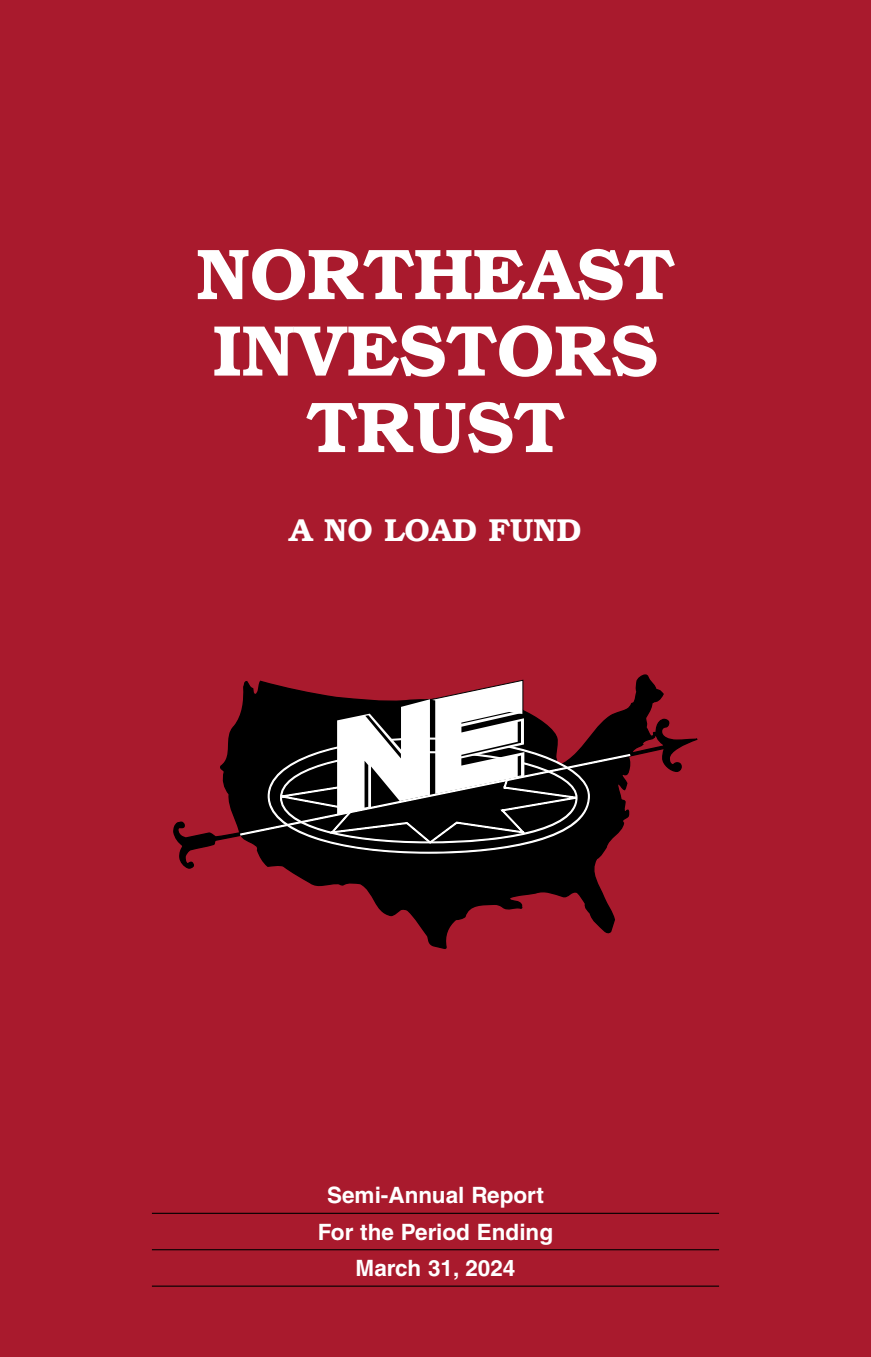
<style>
.page{position:relative;width:871px;height:1357px;background:#a91a2d}
.page>*{position:absolute;margin:0;border:0;box-sizing:border-box;transform-origin:0 0}
.t1{font:600 72px/76.5px "Bookman";color:#fff;text-align:center}
.t2{font:600 31.5px "Bookman";color:#fff}
.t3{font:700 22.5px/36.4px "Helvetica LT Std";color:#fff;text-align:center}
</style>
<div class="page">
<svg style="left:173px;top:674px;width:525px;height:275px"></svg>
<svg style="left:239px;top:679px;width:392px;height:175px;background:#5f494c"></svg>
<hr style="left:152px;top:1213px;width:567px;height:1px;background:#000">
<hr style="left:152px;top:1249px;width:567px;height:1px;background:#000">
<hr style="left:152px;top:1285px;width:567px;height:1px;background:#000">
<h1 class="t1" style="left:196px;top:236px;width:480px">NORTHEAST<br>INVESTORS<br>TRUST</h1>
<h2 class="t2" style="left:289px;top:511px;width:293px">A NO LOAD FUND</h2>
<p class="t3" style="left:318px;top:1177px;width:237px">Semi-Annual Report<br>For the Period Ending<br>March 31, 2024</p>
</div>
